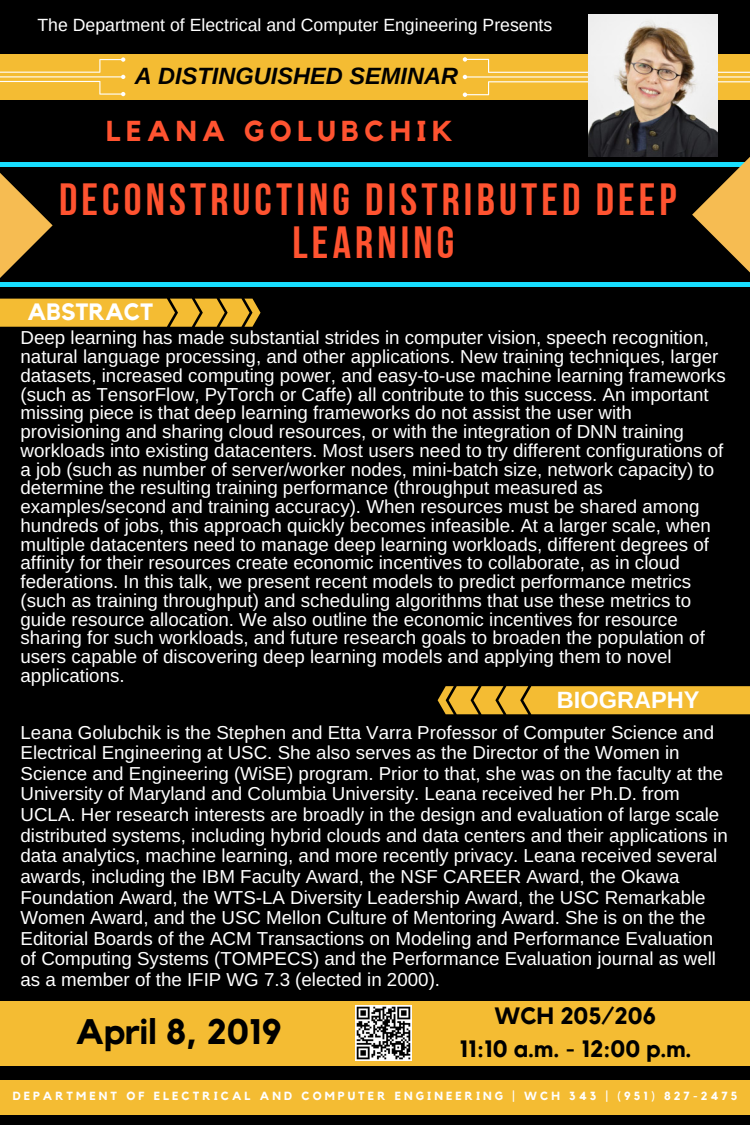
<style>
.page{position:relative;width:750px;height:1125px;background:#000}
.page>*{position:absolute;margin:0;border:0;box-sizing:border-box;transform-origin:0 0}
.t1{font:45px/43.5px "Bebas Neue Cyrillic";letter-spacing:.09em;color:#ff5330;text-align:center}
.t2{font:700 35.38px "Kollektif";color:#000}
.t3{font:700 28.75px "Kollektif";letter-spacing:.195em;color:#ff5330}
.t4{font:700 23.62px/32.8px "Kollektif";color:#000;text-align:center}
.t5{font:italic 700 23.62px "Arimo";color:#000}
.t6{font:700 23.62px "Arimo";color:#fff}
.t7{font:700 23.62px "Kollektif";color:#fff}
.t8{font:18.75px/18.8px "Arimo";color:#fff}
.t9{font:17.62px "Arimo";color:#fff}
.t10{font:700 11.75px "Kollektif";letter-spacing:.26em;color:#fff}
</style>
<div class="page">
<div style="left:0;top:282px;width:750px;height:5px;background:#17deff"></div>
<div style="left:0;top:1081px;width:750px;height:33px;background:#f4bc33"></div>
<div style="left:0;top:54px;width:750px;height:45px;background:#f4bc33"></div>
<div style="left:0;top:162px;width:750px;height:5px;background:#17deff"></div>
<svg style="left:693px;top:143px;width:57px;height:130px"></svg>
<svg style="left:438px;top:686px;width:312px;height:28px;background:#e6b130"></svg>
<svg style="left:0;top:173px;width:261px;height:154px"></svg>
<svg style="left:463px;top:57px;width:287px;height:40px"></svg>
<div style="left:0;top:1001px;width:750px;height:65px;background:#f4bc33"></div>
<svg style="left:0;top:57px;width:125px;height:39px"></svg>
<img style="left:356px;top:1005px;width:55px;height:55px">
<img style="left:588px;top:14px;width:129px;height:142px">
<p class="t9" style="left:37px;top:15px;width:516px">The Department of Electrical and Computer Engineering Presents</p>
<p class="t5" style="left:135px;top:63px;width:325px">A DISTINGUISHED SEMINAR</p>
<h3 class="t3" style="left:106px;top:118px;width:348px">LEANA GOLUBCHIK</h3>
<h1 class="t1" style="left:59px;top:182px;width:619px">DECONSTRUCTING DISTRIBUTED DEEP<br>LEARNING</h1>
<p class="t7" style="left:28px;top:301px;width:127px">ABSTRACT</p>
<p class="t8" style="left:21px;top:328px;width:707px">Deep learning has made substantial strides in computer vision, speech recognition, natural language processing, and other applications. New training techniques, larger datasets, increased computing power, and easy-to-use machine learning frameworks (such as TensorFlow, PyTorch or Caffe) all contribute to this success. An important missing piece is that deep learning frameworks do not assist the user with provisioning and sharing cloud resources, or with the integration of DNN training workloads into existing datacenters. Most users need to try different configurations of a job (such as number of server/worker nodes, mini-batch size, network capacity) to determine the resulting training performance (throughput measured as examples/second and training accuracy). When resources must be shared among hundreds of jobs, this approach quickly becomes infeasible. At a larger scale, when multiple datacenters need to manage deep learning workloads, different degrees of affinity for their resources create economic incentives to collaborate, as in cloud federations. In this talk, we present recent models to predict performance metrics (such as training throughput) and scheduling algorithms that use these metrics to guide resource allocation. We also outline the economic incentives for resource sharing for such workloads, and future research goals to broaden the population of users capable of discovering deep learning models and applying them to novel applications.</p>
<p class="t6" style="left:557px;top:687px;width:144px">BIOGRAPHY</p>
<p class="t8" style="left:21px;top:722px;width:709px;line-height:20.6px">Leana Golubchik is the Stephen and Etta Varra Professor of Computer Science and Electrical Engineering at USC. She also serves as the Director of the Women in Science and Engineering (WiSE) program. Prior to that, she was on the faculty at the University of Maryland and Columbia University. Leana received her Ph.D. from UCLA. Her research interests are broadly in the design and evaluation of large scale distributed systems, including hybrid clouds and data centers and their applications in data analytics, machine learning, and more recently privacy. Leana received several awards, including the IBM Faculty Award, the NSF CAREER Award, the Okawa Foundation Award, the WTS-LA Diversity Leadership Award, the USC Remarkable Women Award, and the USC Mellon Culture of Mentoring Award. She is on the the Editorial Boards of the ACM Transactions on Modeling and Performance Evaluation of Computing Systems (TOMPECS) and the Performance Evaluation journal as well as a member of the IFIP WG 7.3 (elected in 2000).</p>
<h2 class="t2" style="left:76px;top:1016px;width:208px">April 8, 2019</h2>
<p class="t4" style="left:459px;top:1001px;width:234px">WCH 205/206<br>11:10 a.m. - 12:00 p.m.</p>
<p class="t10" style="left:13px;top:1090px;width:726px">DEPARTMENT OF ELECTRICAL AND COMPUTER ENGINEERING | WCH 343 | (951) 827-2475</p>
</div>
